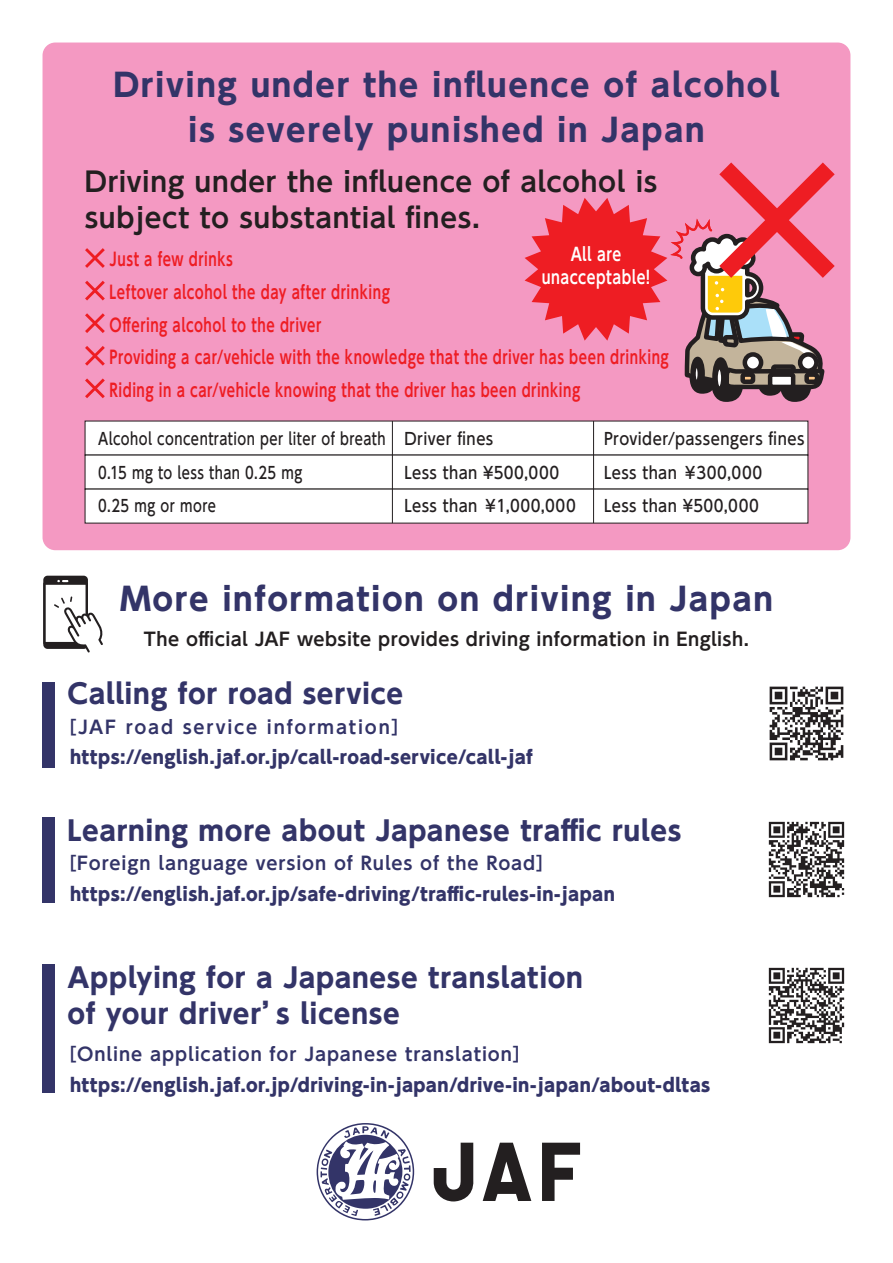
<style>
.page{position:relative;width:893px;height:1263px;background:#fff}
.page>*{position:absolute;margin:0;border:0;box-sizing:border-box;transform-origin:0 0}
.t1{font:700 31.5px/45px "UD Shin Go NT Pro";letter-spacing:.05em;color:#333468;text-align:center}
.t2{font:700 27px/36px "UD Shin Go NT Pro";letter-spacing:.025em;color:#333468}
.t3{font:700 27px/36px "UD Shin Go NT Pro De";letter-spacing:.025em;color:#231f20}
.t4{font:700 18px/32.5px "UD Shin Go NT Pro De";letter-spacing:.04em;color:#ee1d23;scale:.75 1}
.t5{font:800 18px "UD Shin Go Pro";letter-spacing:.025em;color:#333468}
.t6{font:700 18px "UD Shin Go NT Pro De";letter-spacing:.05em;color:#333468}
.t7{font:700 18px "UD Shin Go NT Pro De";letter-spacing:.025em;color:#231f20}
.t8{font:700 18px "UD Shin Go NT Pro De";letter-spacing:.1em;color:#333468}
.t9{font:700 17.85px/23px "UD Shin Go NT Pro De";letter-spacing:.035em;color:#fff;text-align:center;scale:.8 1}
.t10{font:500 16.5px "UD Shin Go NT Pro";letter-spacing:.03em;color:#231f20;scale:.9 1}
.t11{font:500 16.5px "UD Shin Go NT Pro";letter-spacing:.03em;color:#231f20;scale:.8 1}
</style>
<div class="page">
<div style="left:43px;top:43px;width:807px;height:507px;background:#f499c2;border-radius:13px"></div>
<svg style="left:434px;top:1143px;width:40px;height:58px"></svg>
<svg style="left:542px;top:1143px;width:38px;height:58px"></svg>
<svg style="left:483px;top:1143px;width:48px;height:58px"></svg>
<svg style="left:317px;top:1123px;width:97px;height:97px"></svg>
<div style="left:85px;top:421px;width:723px;height:34px;background:#fff"></div>
<div style="left:85px;top:455px;width:723px;height:34px;background:#fff"></div>
<div style="left:85px;top:489px;width:723px;height:34px;background:#fff"></div>
<hr style="left:392px;top:421px;width:1px;height:102px;background:#231f20">
<hr style="left:593px;top:421px;width:1px;height:102px;background:#231f20">
<svg style="left:43px;top:576px;width:60px;height:76px"></svg>
<div style="left:43px;top:682px;width:12px;height:85px;background:#333468"></div>
<div style="left:43px;top:818px;width:12px;height:85px;background:#333468"></div>
<div style="left:43px;top:964px;width:12px;height:128px;background:#333468"></div>
<svg style="left:85px;top:248px;width:20px;height:20px"></svg>
<svg style="left:85px;top:281px;width:20px;height:19px"></svg>
<svg style="left:85px;top:313px;width:20px;height:20px"></svg>
<svg style="left:85px;top:346px;width:20px;height:20px"></svg>
<svg style="left:85px;top:378px;width:20px;height:20px"></svg>
<img style="left:768px;top:967px;width:77px;height:77px">
<img style="left:768px;top:821px;width:77px;height:77px">
<img style="left:769px;top:686px;width:75px;height:75px">
<svg style="left:525px;top:162px;width:310px;height:240px"></svg>
<h1 class="t1" style="left:113px;top:62px;width:668px">Driving under the influence of alcohol is severely punished in Japan</h1>
<h2 class="t3" style="left:85px;top:163px;width:574px">Driving under the influence of alcohol is subject to substantial fines.</h2>
<p class="t4" style="left:110px;top:243px;width:747px">Just a few drinks<br>Leftover alcohol the day after drinking<br>Offering alcohol to the driver<br>Providing a car/vehicle with the knowledge that the driver has been drinking Riding in a car/vehicle knowing that the driver has been drinking</p>
<p class="t9" style="left:542px;top:242px;width:137px">All are unacceptable!</p>
<p class="t11" style="left:98px;top:426px;width:495px">Alcohol concentration per liter of breath Driver fines</p>
<p class="t10" style="left:604px;top:426px;width:224px">Provider/passengers fines</p>
<p class="t11" style="left:98px;top:459px;width:256px">0.15 mg to less than 0.25 mg</p>
<p class="t10" style="left:404px;top:459px;width:174px">Less than ¥500,000</p>
<p class="t10" style="left:604px;top:459px;width:177px">Less than ￥300,000</p>
<p class="t11" style="left:98px;top:493px;width:149px">0.25 mg or more</p>
<p class="t10" style="left:404px;top:493px;width:192px">Less than ￥1,000,000</p>
<p class="t10" style="left:604px;top:493px;width:174px">Less than ¥500,000</p>
<h1 class="t1" style="left:120px;top:575px;width:654px">More information on driving in Japan</h1>
<p class="t7" style="left:144px;top:625px;width:607px">The official JAF website provides driving information in English.</p>
<h2 class="t2" style="left:68px;top:675px;width:337px">Calling for road service</h2>
<p class="t5" style="left:70px;top:743px;width:464px">https://english.jaf.or.jp/call-road-service/call-jaf</p>
<p class="t8" style="left:58px;top:712px;width:353px">［JAF road service information］</p>
<h2 class="t2" style="left:68px;top:812px;width:615px">Learning more about Japanese traffic rules</h2>
<p class="t5" style="left:70px;top:880px;width:546px">https://english.jaf.or.jp/safe-driving/traffic-rules-in-japan</p>
<p class="t6" style="left:58px;top:849px;width:497px">［Foreign language version of Rules of the Road］</p>
<h2 class="t2" style="left:68px;top:959px;width:517px">Applying for a Japanese translation of your driver’s license</h2>
<p class="t6" style="left:58px;top:1039px;width:474px">［Online application for Japanese translation］</p>
<p class="t5" style="left:70px;top:1070px;width:642px">https://english.jaf.or.jp/driving-in-japan/drive-in-japan/about-dltas</p>
</div>
